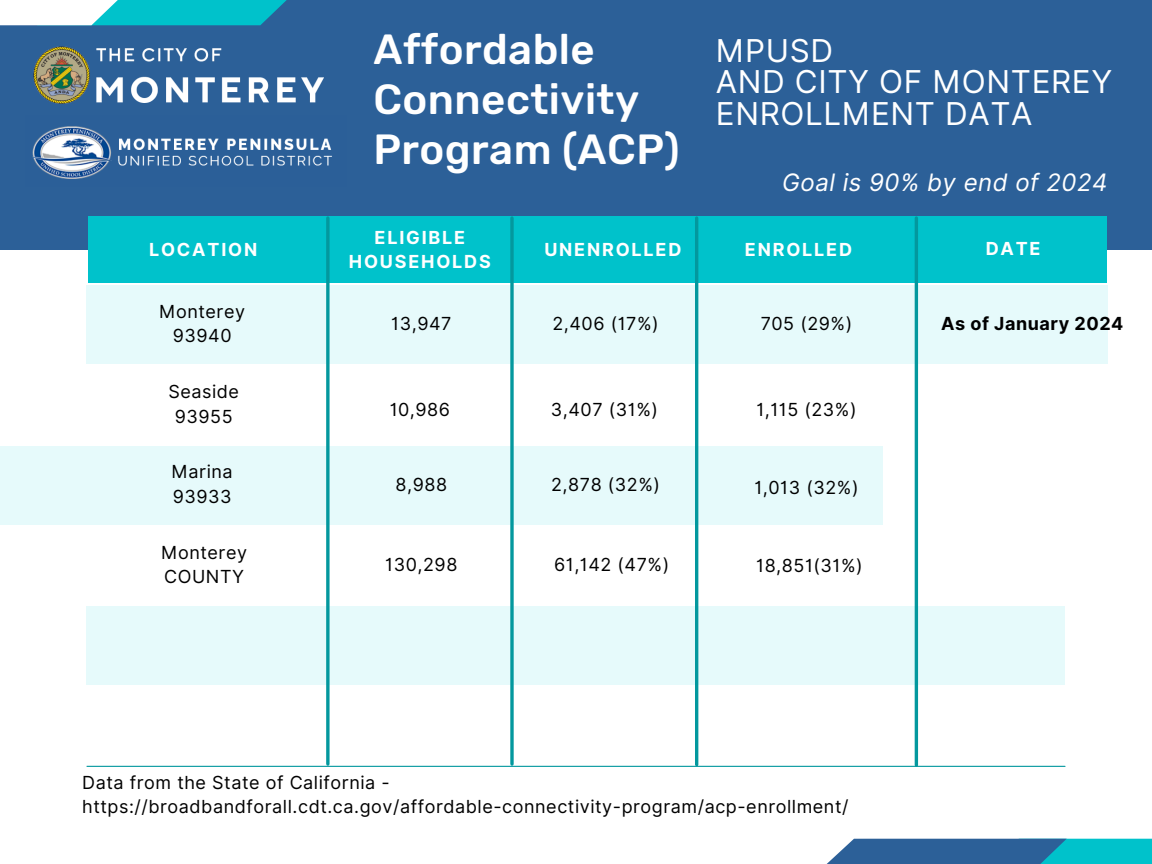
<style>
.page{position:relative;width:1152px;height:864px;background:#fff}
.page>*{position:absolute;margin:0;border:0;box-sizing:border-box;transform-origin:0 0}
.t1{font:500 42px "Rubik";letter-spacing:.01em;color:#fff}
.t2{font:31.5px/31.5px "Inter";letter-spacing:.02em;color:#fff}
.t3{font:italic 24px "Inter";letter-spacing:.02em;color:#fff}
.t4{font:18px "Inter";letter-spacing:.03em;color:#000}
.t5{font:700 18px/24.8px "Inter";letter-spacing:.1em;color:#fff;text-align:center}
.t6{font:700 18px "Inter";letter-spacing:.03em;color:#000}
</style>
<div class="page">
<div style="left:86px;top:285px;width:1021px;height:78px;background:#e6fafb"></div>
<div style="left:0;top:0;width:1152px;height:249px;background:#2c6098"></div>
<div style="left:88px;top:216px;width:1019px;height:66px;background:#00c2cb"></div>
<div style="left:0;top:446px;width:883px;height:78px;background:#e6fafb"></div>
<div style="left:86px;top:607px;width:979px;height:78px;background:#e6fafb"></div>
<svg style="left:326px;top:218px;width:4px;height:546px;fill:#039ba1"></svg>
<svg style="left:510px;top:218px;width:4px;height:546px;fill:#039ea4"></svg>
<hr style="left:695px;top:218px;width:3px;height:547px;background:#03989e">
<hr style="left:87px;top:766px;width:978px;height:1px;background:#03989e">
<svg style="left:118px;top:0;width:169px;height:25px"></svg>
<div style="left:992px;top:839px;width:160px;height:25px;background:#00c2cb"></div>
<div style="left:0;top:0;width:118px;height:25px;background:#fff"></div>
<svg style="left:827px;top:839px;width:239px;height:25px"></svg>
<img style="left:33px;top:47px;width:291px;height:57px">
<img style="left:32px;top:126px;width:300px;height:53px">
<hr style="left:915px;top:218px;width:3px;height:547px;background:#03989e">
<p class="t1" style="left:373px;top:25px;width:223px">Affordable</p>
<p class="t1" style="left:373px;top:74px;width:267px">Connectivity</p>
<p class="t1" style="left:373px;top:125px;width:308px">Program (ACP)</p>
<p class="t5" style="left:349px;top:225px;width:144px">ELIGIBLE<br>HOUSEHOLDS</p>
<p class="t5" style="left:149px;top:237px;width:110px">LOCATION</p>
<p class="t5" style="left:544px;top:237px;width:139px">UNENROLLED</p>
<p class="t2" style="left:716px;top:34px;width:119px">MPUSD</p>
<p class="t2" style="left:716px;top:66px;width:398px">AND CITY OF MONTEREY<br>ENROLLMENT DATA</p>
<p class="t3" style="left:782px;top:168px;width:327px">Goal is 90% by end of 2024</p>
<p class="t5" style="left:745px;top:237px;width:109px">ENROLLED</p>
<p class="t5" style="left:986px;top:236px;width:56px">DATE</p>
<p class="t4" style="left:159px;top:300px;width:87px">Monterey</p>
<p class="t4" style="left:173px;top:325px;width:60px">93940</p>
<p class="t4" style="left:168px;top:381px;width:72px">Seaside</p>
<p class="t4" style="left:175px;top:405px;width:59px">93955</p>
<p class="t4" style="left:172px;top:461px;width:63px">Marina</p>
<p class="t4" style="left:173px;top:486px;width:60px">93933</p>
<p class="t4" style="left:161px;top:541px;width:87px">Monterey</p>
<p class="t4" style="left:164px;top:566px;width:81px">COUNTY</p>
<p class="t4" style="left:391px;top:313px;width:62px">13,947</p>
<p class="t4" style="left:553px;top:313px;width:108px">2,406 (17%)</p>
<p class="t4" style="left:761px;top:313px;width:93px">705 (29%)</p>
<p class="t6" style="left:941px;top:313px;width:184px">As of January 2024</p>
<p class="t4" style="left:390px;top:398px;width:62px">10,986</p>
<p class="t4" style="left:551px;top:398px;width:109px">3,407 (31%)</p>
<p class="t4" style="left:756px;top:398px;width:102px">1,115 (23%)</p>
<p class="t4" style="left:396px;top:473px;width:53px">8,988</p>
<p class="t4" style="left:551px;top:473px;width:110px">2,878 (32%)</p>
<p class="t4" style="left:754px;top:476px;width:106px">1,013 (32%)</p>
<p class="t4" style="left:385px;top:554px;width:74px">130,298</p>
<p class="t4" style="left:554px;top:554px;width:117px">61,142 (47%)</p>
<p class="t4" style="left:756px;top:554px;width:108px">18,851(31%)</p>
<p class="t4" style="left:82px;top:771px;width:309px">Data from the State of California -</p>
<p class="t4" style="left:82px;top:796px;width:768px">https://broadbandforall.cdt.ca.gov/affordable-connectivity-program/acp-enrollment/</p>
</div>
